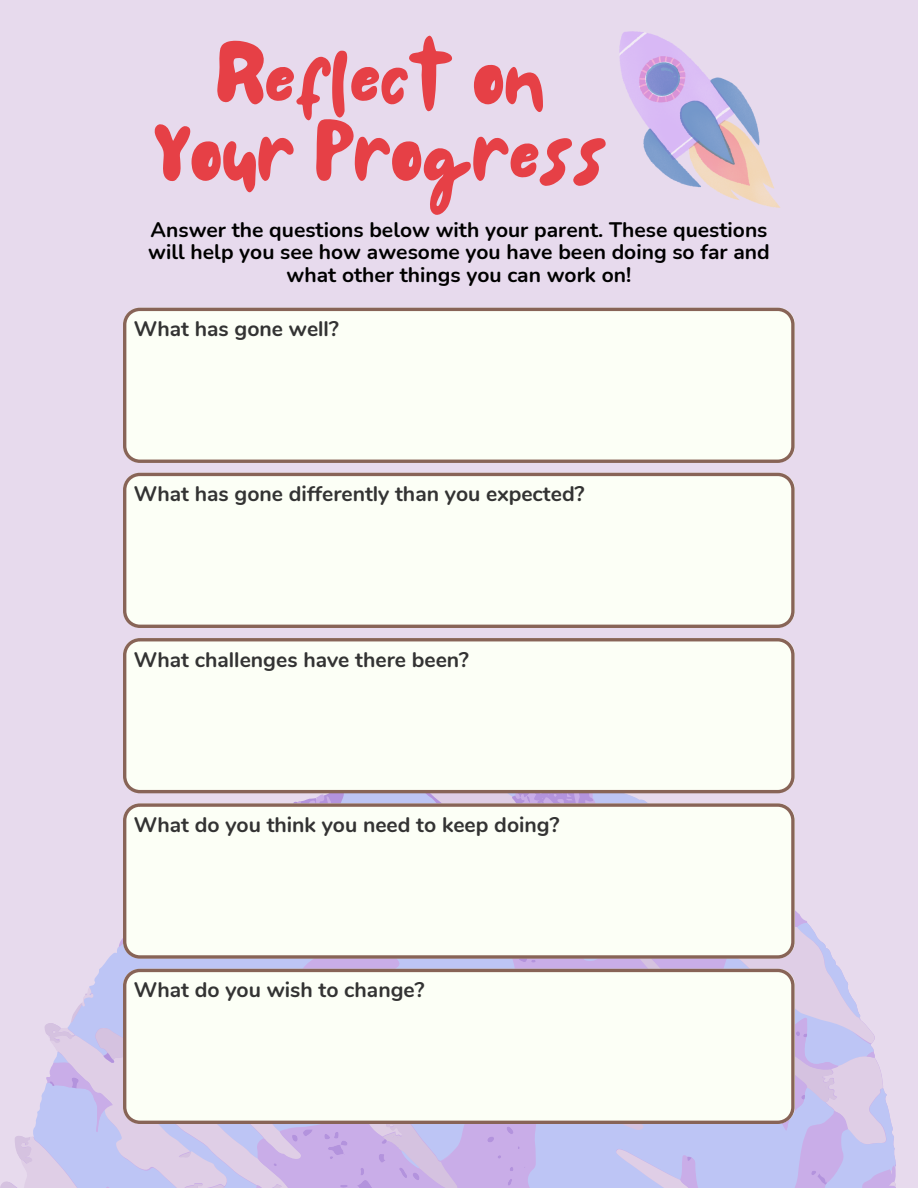
<style>
.page{position:relative;width:918px;height:1188px;background:#e7daed}
.page>*{position:absolute;margin:0;border:0;box-sizing:border-box;transform-origin:0 0}
.t1{font:82.5px/76.5px "NF Lepetitcochon Regular";color:#e64046;text-align:center}
.t2{font:700 21.15px "Nunito";color:#333}
.t3{font:700 21px/22.5px "Nunito";color:#000;text-align:center}
</style>
<div class="page">
<div style="left:123px;top:473px;width:672px;height:155px;background:#fcfff6"></div>
<svg style="left:0;top:1027px;width:45px;height:161px"></svg>
<svg style="left:45px;top:793px;width:851px;height:395px"></svg>
<div style="left:123px;top:638px;width:672px;height:155px;background:#fcfff6"></div>
<div style="left:123px;top:803px;width:672px;height:156px;background:#fcfff6"></div>
<div style="left:123px;top:969px;width:672px;height:155px;background:#fcfff6"></div>
<img style="left:619px;top:32px;width:161px;height:175px">
<div style="left:123px;top:308px;width:672px;height:155px;background:#fcfff6"></div>
<p class="t1" style="left:153px;top:44px;width:455px">Reflect on<br>Your Progress</p>
<p class="t3" style="left:148px;top:219px;width:623px">Answer the questions below with your parent. These questions will help you see how awesome you have been doing so far and what other things you can work on!</p>
<p class="t2" style="left:134px;top:315px;width:206px">What has gone well?</p>
<p class="t2" style="left:134px;top:480px;width:452px">What has gone differently than you expected?</p>
<p class="t2" style="left:134px;top:645px;width:337px">What challenges have there been?</p>
<p class="t2" style="left:134px;top:811px;width:427px">What do you think you need to keep doing?</p>
<p class="t2" style="left:134px;top:976px;width:292px">What do you wish to change?</p>
</div>
